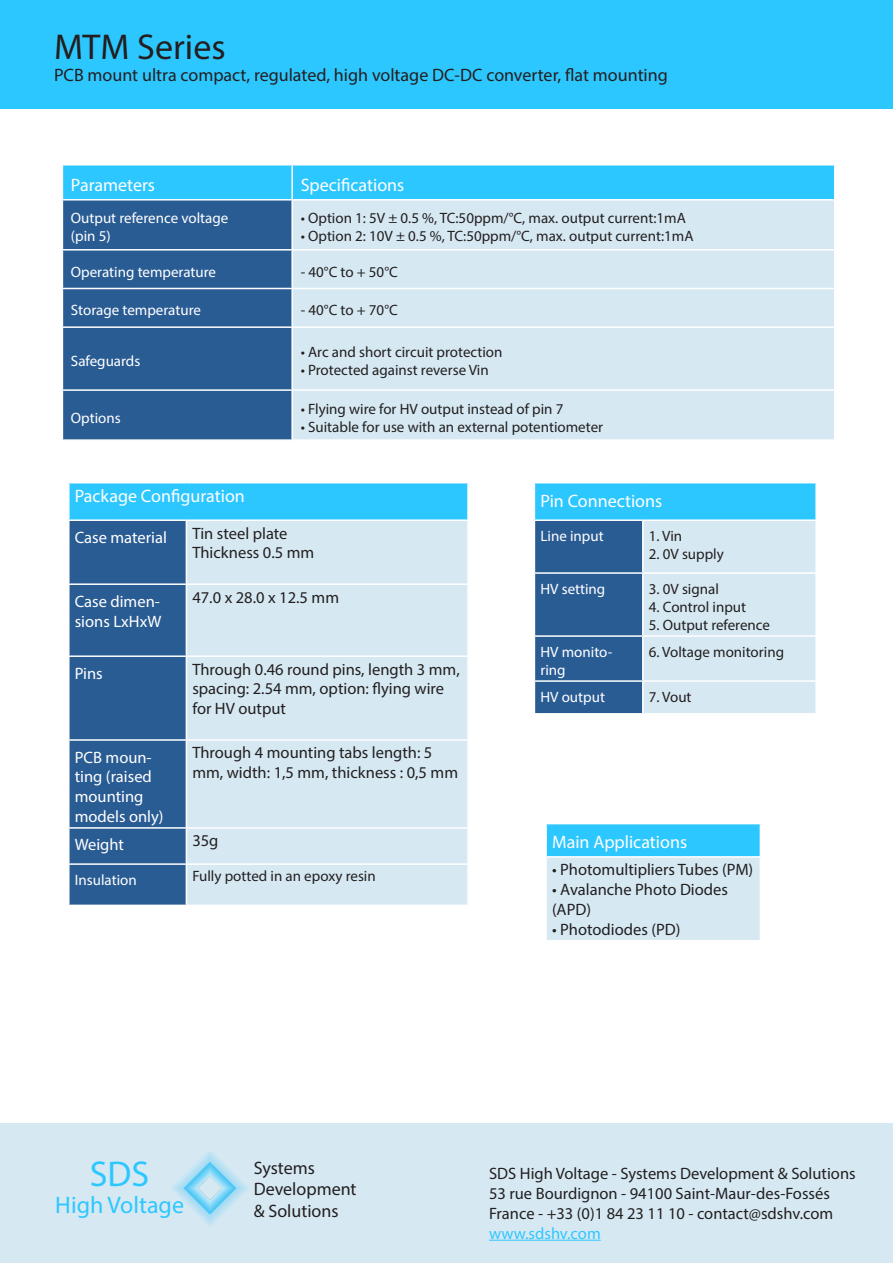
<style>
.page{position:relative;width:893px;height:1263px;background:#fff}
.page>*{position:absolute;margin:0;border:0;box-sizing:border-box;transform-origin:0 0}
.t1{font:36px "Myriad Pro";color:#231f20}
.t2{font:36px "Myriad Pro";color:#2dc7ff}
.t3{font:24px "Myriad Pro";color:#2dc7ff}
.t4{font:18px "Myriad Pro";color:#231f20}
.t5{font:18px "Myriad Pro";color:#fff}
.t6{font:16.5px/19.8px "Myriad Pro";color:#231f20}
.t7{font:16.5px/19.8px "Myriad Pro";color:#fff}
.t8{font:16.5px "Myriad Pro";color:#2dc7ff}
.t9{font:15px "Myriad Pro";color:#231f20}
.t10{font:15px/18px "Myriad Pro";color:#fff}
</style>
<div class="page">
<div style="left:0;top:1123px;width:893px;height:140px;background:#d6e9f3"></div>
<img style="left:172px;top:1152px;width:76px;height:74px">
<hr style="left:489px;top:1240px;width:112px;height:1px;background:#2dc7ff">
<div style="left:63px;top:166px;width:771px;height:33px;background:#2dc7ff"></div>
<div style="left:63px;top:201px;width:228px;height:238px;background:#2a5c94"></div>
<div style="left:293px;top:201px;width:541px;height:238px;background:#d6e9f3"></div>
<hr style="left:291px;top:166px;width:2px;height:33px;background:#fff">
<hr style="left:62px;top:249px;width:230px;height:2px;background:#fff">
<hr style="left:292px;top:249px;width:543px;height:2px;background:#fff">
<hr style="left:62px;top:288px;width:230px;height:1px;background:#fff">
<hr style="left:292px;top:288px;width:543px;height:1px;background:#fff">
<hr style="left:62px;top:326px;width:230px;height:2px;background:#fff">
<hr style="left:292px;top:326px;width:543px;height:2px;background:#fff">
<hr style="left:62px;top:389px;width:230px;height:2px;background:#fff">
<hr style="left:292px;top:389px;width:543px;height:2px;background:#fff">
<div style="left:546px;top:824px;width:214px;height:33px;background:#2dc7ff"></div>
<div style="left:546px;top:857px;width:214px;height:84px;background:#d6e9f3"></div>
<hr style="left:545px;top:824px;width:2px;height:32px;background:#fff">
<hr style="left:545px;top:856px;width:216px;height:2px;background:#fff">
<hr style="left:545px;top:858px;width:2px;height:82px;background:#fff">
<hr style="left:545px;top:940px;width:216px;height:1px;background:#fff">
<div style="left:69px;top:483px;width:399px;height:37px;background:#2dc7ff"></div>
<div style="left:70px;top:521px;width:116px;height:384px;background:#2a5c94"></div>
<div style="left:187px;top:521px;width:280px;height:384px;background:#d6e9f3"></div>
<hr style="left:68px;top:483px;width:2px;height:36px;background:#fff">
<hr style="left:467px;top:483px;width:2px;height:36px;background:#fff">
<hr style="left:68px;top:519px;width:118px;height:2px;background:#fff">
<hr style="left:186px;top:519px;width:283px;height:2px;background:#fff">
<hr style="left:68px;top:583px;width:118px;height:2px;background:#fff">
<hr style="left:186px;top:583px;width:283px;height:2px;background:#fff">
<hr style="left:68px;top:655px;width:118px;height:2px;background:#fff">
<hr style="left:186px;top:655px;width:283px;height:2px;background:#fff">
<hr style="left:68px;top:739px;width:118px;height:2px;background:#fff">
<hr style="left:186px;top:739px;width:283px;height:2px;background:#fff">
<hr style="left:68px;top:827px;width:118px;height:2px;background:#fff">
<hr style="left:186px;top:827px;width:283px;height:2px;background:#fff">
<hr style="left:68px;top:863px;width:118px;height:2px;background:#fff">
<hr style="left:186px;top:863px;width:283px;height:2px;background:#fff">
<div style="left:534px;top:483px;width:282px;height:37px;background:#2dc7ff"></div>
<svg style="left:535px;top:521px;width:280px;height:192px;background:#93b2ce"></svg>
<hr style="left:534px;top:483px;width:1px;height:36px;background:#fff">
<hr style="left:815px;top:483px;width:2px;height:36px;background:#fff">
<hr style="left:534px;top:519px;width:109px;height:2px;background:#fff">
<hr style="left:643px;top:519px;width:174px;height:2px;background:#fff">
<hr style="left:642px;top:521px;width:2px;height:51px;background:#fff">
<hr style="left:534px;top:572px;width:109px;height:2px;background:#fff">
<hr style="left:643px;top:572px;width:174px;height:2px;background:#fff">
<hr style="left:642px;top:574px;width:2px;height:61px;background:#fff">
<hr style="left:534px;top:635px;width:109px;height:2px;background:#fff">
<hr style="left:643px;top:635px;width:174px;height:2px;background:#fff">
<hr style="left:642px;top:637px;width:2px;height:43px;background:#fff">
<hr style="left:534px;top:680px;width:109px;height:2px;background:#fff">
<hr style="left:643px;top:680px;width:174px;height:2px;background:#fff">
<hr style="left:642px;top:682px;width:2px;height:31px;background:#fff">
<div style="left:0;top:0;width:893px;height:108px;background:#2dc7ff"></div>
<p class="t1" style="left:54px;top:25px;width:173px">MTM Series</p>
<p class="t4" style="left:54px;top:63px;width:615px">PCB mount ultra compact, regulated, high voltage DC-DC converter, flat mounting</p>
<p class="t5" style="left:71px;top:174px;width:86px">Parameters</p>
<p class="t5" style="left:301px;top:174px;width:105px">Specifications</p>
<p class="t10" style="left:71px;top:209px;width:159px">Output reference voltage</p>
<p class="t10" style="left:71px;top:227px;width:41px">(pin 5)</p>
<p class="t9" style="left:301px;top:209px;width:387px">• Option 1: 5V ± 0.5 %, TC:50ppm/°C, max. output current:1mA</p>
<p class="t9" style="left:301px;top:227px;width:394px">• Option 2: 10V ± 0.5 %, TC:50ppm/°C, max. output current:1mA</p>
<p class="t10" style="left:71px;top:262px;width:147px">Operating temperature</p>
<p class="t9" style="left:301px;top:262px;width:99px">- 40°C to + 50°C</p>
<p class="t10" style="left:71px;top:301px;width:132px">Storage temperature</p>
<p class="t9" style="left:301px;top:301px;width:99px">- 40°C to + 70°C</p>
<p class="t10" style="left:71px;top:352px;width:71px">Safeguards</p>
<p class="t9" style="left:301px;top:343px;width:203px">• Arc and short circuit protection</p>
<p class="t9" style="left:301px;top:361px;width:190px">• Protected against reverse Vin</p>
<p class="t10" style="left:71px;top:408px;width:51px">Options</p>
<p class="t9" style="left:301px;top:399px;width:264px">• Flying wire for HV output instead of pin 7</p>
<p class="t9" style="left:301px;top:417px;width:304px">• Suitable for use with an external potentiometer</p>
<p class="t5" style="left:75px;top:485px;width:172px">Package Configuration</p>
<p class="t7" style="left:75px;top:527px;width:94px">Case material</p>
<p class="t6" style="left:192px;top:523px;width:97px">Tin steel plate</p>
<p class="t6" style="left:192px;top:543px;width:123px">Thickness 0.5 mm</p>
<p class="t7" style="left:75px;top:591px;width:88px">Case dimen&shy;sions LxHxW</p>
<p class="t6" style="left:192px;top:587px;width:148px">47.0 x 28.0 x 12.5 mm</p>
<p class="t7" style="left:75px;top:663px;width:30px">Pins</p>
<p class="t6" style="left:192px;top:659px;width:269px">Through 0.46 round pins, length 3 mm, spacing: 2.54 mm, option: flying wire for HV output</p>
<p class="t7" style="left:75px;top:747px;width:90px">PCB moun&shy;ting (raised mounting models only)</p>
<p class="t6" style="left:192px;top:743px;width:267px">Through 4 mounting tabs length: 5 mm, width: 1,5 mm, thickness : 0,5 mm</p>
<p class="t7" style="left:75px;top:835px;width:51px">Weight</p>
<p class="t6" style="left:192px;top:830px;width:28px">35g</p>
<p class="t10" style="left:75px;top:871px;width:64px">Insulation</p>
<p class="t9" style="left:192px;top:867px;width:185px">Fully potted in an epoxy resin</p>
<p class="t5" style="left:540px;top:490px;width:123px">Pin Connections</p>
<p class="t10" style="left:540px;top:527px;width:65px">Line input</p>
<p class="t9" style="left:649px;top:527px;width:35px">1. Vin</p>
<p class="t9" style="left:649px;top:545px;width:77px">2. 0V supply</p>
<p class="t10" style="left:540px;top:580px;width:66px">HV setting</p>
<p class="t9" style="left:649px;top:580px;width:72px">3. 0V signal</p>
<p class="t9" style="left:649px;top:598px;width:99px">4. Control input</p>
<p class="t9" style="left:649px;top:616px;width:123px">5. Output reference</p>
<p class="t10" style="left:540px;top:643px;width:73px">HV monito&shy;ring</p>
<p class="t9" style="left:649px;top:643px;width:137px">6. Voltage monitoring</p>
<p class="t10" style="left:540px;top:688px;width:66px">HV output</p>
<p class="t9" style="left:649px;top:688px;width:44px">7. Vout</p>
<p class="t5" style="left:552px;top:830px;width:137px">Main Applications</p>
<p class="t6" style="left:552px;top:859px;width:203px">• Photomultipliers Tubes (PM)</p>
<p class="t6" style="left:552px;top:879px;width:177px">• Avalanche Photo Diodes (APD)</p>
<p class="t6" style="left:552px;top:919px;width:130px">• Photodiodes (PD)</p>
<p class="t2" style="left:90px;top:1152px;width:61px">SDS</p>
<p class="t3" style="left:55px;top:1190px;width:130px">High Voltage</p>
<p class="t4" style="left:254px;top:1156px;width:63px">Systems</p>
<p class="t4" style="left:254px;top:1178px;width:104px">Development</p>
<p class="t4" style="left:254px;top:1200px;width:86px">&amp; Solutions</p>
<p class="t6" style="left:489px;top:1163px;width:368px">SDS High Voltage - Systems Development &amp; Solutions</p>
<p class="t6" style="left:489px;top:1183px;width:342px">53 rue Bourdignon - 94100 Saint-Maur-des-Fossés</p>
<p class="t6" style="left:489px;top:1203px;width:346px">France - +33 (0)1 84 23 11 10 - contact@sdshv.com</p>
<p class="t8" style="left:489px;top:1223px;width:113px">www.sdshv.com</p>
</div>
